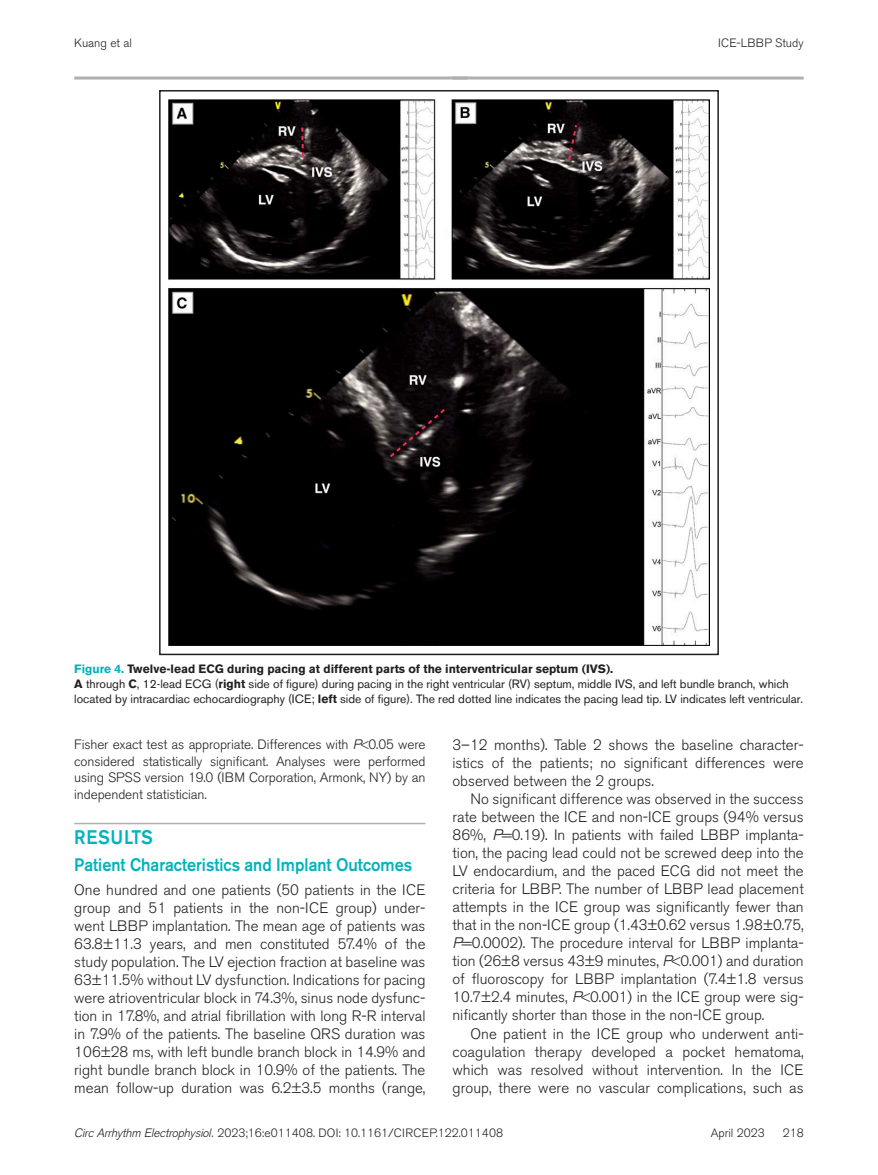
<style>
.page{position:relative;width:878px;height:1175px;background:#fff}
.page>*{position:absolute;margin:0;border:0;box-sizing:border-box;transform-origin:0 0}
.t1{font:500 19.5px "Akzidenz Grotesk BE";letter-spacing:.04em;color:#00b3bd;scale:.9 1}
.t2{font:500 18px "Akzidenz Grotesk BE";color:#00b3bd;scale:.9 1}
.t3{font:300 15px/18px "Akzidenz Grotesk BE";color:#231f20;text-align:justify}
.t4{font:300 13.5px/16.5px "Akzidenz Grotesk BE";letter-spacing:-.01em;color:#231f20;text-align:justify}
.t5{font:12px/15px "Akzidenz Grotesk BE";color:#231f20}
.t6{font:300 12px "Akzidenz Grotesk BE";color:#231f20}
.s1{font-weight:700;color:#00b3bd}
.s2{font-weight:700}
.s3{font-family:"Akzidenz Grotesk";font-style:italic}
.s4{font-size:11.25px}
.s5{font-size:12.75px}
</style>
<div class="page">
<svg style="left:467px;top:76px;width:336px;height:4px"></svg>
<svg style="left:74px;top:76px;width:393px;height:4px;background:#c1c2c5"></svg>
<hr style="left:74px;top:822px;width:351px;height:2px;background:#aeafb3">
<img style="left:169px;top:100px;width:540px;height:545px">
<div style="left:159px;top:90px;width:559px;height:565px;border:2px solid #231f20"></div>
<p class="t6" style="left:74px;top:36px;width:59px">Kuang et al</p>
<p class="t6" style="left:718px;top:36px;width:87px">ICE-LBBP Study</p>
<p class="t5" style="left:74px;top:661px;width:730px"><span class="s1">Figure 4.</span> <span class="s2">Twelve-lead ECG during pacing at different parts of the interventricular septum (IVS).<br>A</span> through <span class="s2">C</span>, 12-lead ECG (<span class="s2">right</span> side of figure) during pacing in the right ventricular (RV) septum, middle IVS, and left bundle branch, which located by intracardiac echocardiography (ICE; <span class="s2">left</span> side of figure). The red dotted line indicates the pacing lead tip. LV indicates left ventricular.</p>
<p class="t4" style="left:74px;top:736px;width:353px">Fisher exact test as appropriate. Differences with <span class="s3">P</span><span class="s4">&lt;</span>0.05 were considered statistically significant. Analyses were performed using SPSS version 19.0 (IBM Corporation, Armonk, NY) by an independent statistician.</p>
<h1 class="t1" style="left:74px;top:825px;width:89px">RESULTS</h1>
<p class="t2" style="left:74px;top:853px;width:377px">Patient Characteristics and Implant Outcomes</p>
<p class="t3" style="left:74px;top:881px;width:353px">One hundred and one patients (50 patients in the ICE group and 51 patients in the non-ICE group) under&shy;went LBBP implantation. The mean age of patients was 63.8±11.3 years, and men constituted 57.4% of the study population. The LV ejection fraction at baseline was 63±11.5% without LV dysfunction. Indications for pacing were atrioventricular block in 74.3%, sinus node dysfunc&shy;tion in 17.8%, and atrial fibrillation with long R-R interval in 7.9% of the patients. The baseline QRS duration was 106±28 ms, with left bundle branch block in 14.9% and right bundle branch block in 10.9% of the patients. The mean follow-up duration was 6.2±3.5 months (range,</p>
<p class="t3" style="left:452px;top:736px;width:353px">3–12 months). Table 2 shows the baseline character&shy;istics of the patients; no significant differences were observed between the 2 groups.</p>
<p class="t3" style="left:452px;top:790px;width:353px;text-indent:18px">No significant difference was observed in the success rate between the ICE and non-ICE groups (94% versus 86%, <span class="s3">P</span>=0.19). In patients with failed LBBP implanta&shy;tion, the pacing lead could not be screwed deep into the LV endocardium, and the paced ECG did not meet the criteria for LBBP. The number of LBBP lead placement attempts in the ICE group was significantly fewer than that in the non-ICE group (1.43±0.62 versus 1.98±0.75, <span class="s3">P</span>=0.0002). The procedure interval for LBBP implanta&shy;tion (26±8 versus 43±9 minutes, <span class="s3">P</span><span class="s5">&lt;</span>0.001) and duration of fluoroscopy for LBBP implantation (7.4±1.8 versus 10.7±2.4 minutes, <span class="s3">P</span><span class="s5">&lt;</span>0.001) in the ICE group were sig&shy;nificantly shorter than those in the non-ICE group.</p>
<p class="t3" style="left:452px;top:1024px;width:353px;text-indent:18px">One patient in the ICE group who underwent anti&shy;coagulation therapy developed a pocket hematoma, which was resolved without intervention. In the ICE group, there were no vascular complications, such as</p>
<p class="t6" style="left:74px;top:1126px;width:430px"><span class="s3">Circ Arrhythm Electrophysiol.</span> 2023;16:e011408. DOI: 10.1161/CIRCEP.122.011408</p>
<p class="t6" style="left:710px;top:1126px;width:55px">April 2023</p>
<p class="t6" style="left:782px;top:1126px;width:22px">218</p>
</div>
